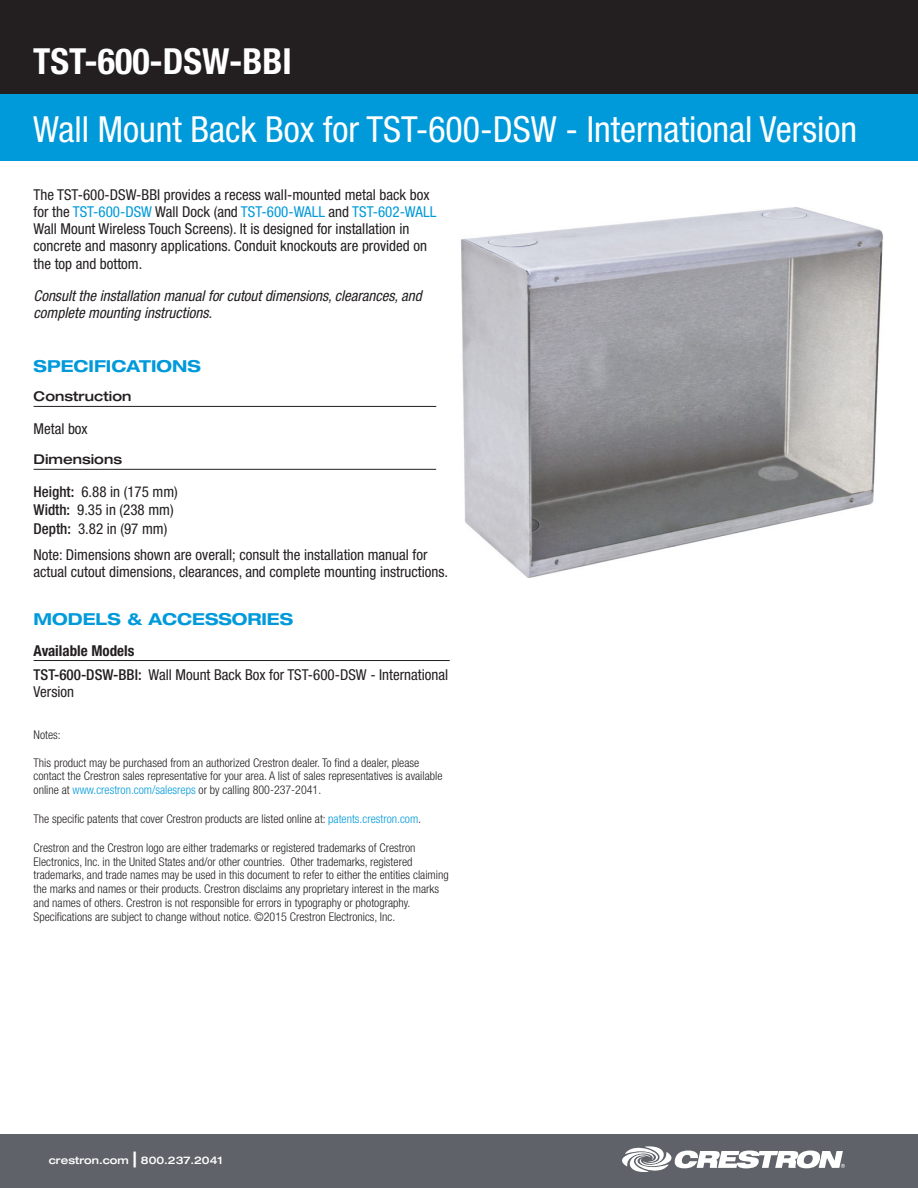
<style>
.page{position:relative;width:918px;height:1188px;background:#fff}
.page>*{position:absolute;margin:0;border:0;box-sizing:border-box;transform-origin:0 0}
.t1{font:condensed 36px "Helvetica Neue LT Std";color:#fff}
.t2{font:700 condensed 36px "Helvetica Neue LT Std";color:#fff}
.SPECIFICATIONS_title{font:700 expanded 16.5px "Helvetica Neue LT Std";color:#009ada}
.spec_description{font:condensed 15px/17.2px "Helvetica Neue LT Std";color:#231f20}
.t3{font:italic condensed 15px/17.2px "Helvetica Neue LT Std";color:#231f20}
.available_models_hea{font:700 condensed 15px "Helvetica Neue LT Std";color:#231f20}
.spec_header{font:500 expanded 13.5px "Helvetica Neue LT Std";color:#231f20}
.endnote{font:300 condensed 12px/13.8px "Helvetica Neue LT Std";color:#231f20}
.t4{font:500 expanded 10.5px "Helvetica Neue LT Std";color:#fff}
.s1{color:#009ada}
.s2{font-weight:500}
.s3{font-size:21px}
</style>
<div class="page">
<div style="left:0;top:0;width:918px;height:94px;background:#231f20"></div>
<div style="left:0;top:94px;width:918px;height:67px;background:#009ada"></div>
<div style="left:0;top:1134px;width:918px;height:54px;background:#5f6369"></div>
<svg style="left:622px;top:1146px;width:223px;height:26px"></svg>
<img style="left:461px;top:207px;width:422px;height:370px">
<hr style="left:34px;top:406px;width:402px;height:1px;background:#231f20">
<hr style="left:34px;top:469px;width:402px;height:1px;background:#231f20">
<hr style="left:34px;top:660px;width:416px;height:1px;background:#231f20">
<p class="t2" style="left:33px;top:40px;width:260px">TST-600-DSW-BBI</p>
<p class="t1" style="left:33px;top:108px;width:825px">Wall Mount Back Box for TST-600-DSW - International Version</p>
<p class="spec_description" style="left:34px;top:186px;width:404px">The TST-600-DSW-BBI provides a recess wall-mounted metal back box for the <span class="s1">TST-600-DSW</span> Wall Dock (and <span class="s1">TST-600-WALL</span> and <span class="s1">TST-602-WALL </span>Wall Mount Wireless Touch Screens). It is designed for installation in concrete and masonry applications. Conduit knockouts are provided on the top and bottom.</p>
<p class="t3" style="left:34px;top:287px;width:390px">Consult the installation manual for cutout dimensions, clearances, and complete mounting instructions.</p>
<p class="SPECIFICATIONS_title" style="left:34px;top:356px;width:169px">SPECIFICATIONS</p>
<p class="spec_header" style="left:34px;top:388px;width:99px">Construction</p>
<p class="spec_description" style="left:34px;top:420px;width:56px">Metal box</p>
<p class="spec_header" style="left:34px;top:451px;width:90px">Dimensions</p>
<p class="spec_description" style="left:34px;top:483px;width:146px"><span class="s2">Height:</span> 6.88 in (175 mm)</p>
<p class="spec_description" style="left:34px;top:501px;width:142px"><span class="s2">Width:</span> 9.35 in (238 mm)</p>
<p class="spec_description" style="left:34px;top:520px;width:135px"><span class="s2">Depth:</span> 3.82 in (97 mm)</p>
<p class="spec_description" style="left:34px;top:546px;width:416px">Note: Dimensions shown are overall; consult the installation manual for actual cutout dimensions, clearances, and complete mounting instructions.</p>
<p class="SPECIFICATIONS_title" style="left:34px;top:609px;width:261px">MODELS &amp; ACCESSORIES</p>
<p class="available_models_hea" style="left:34px;top:641px;width:102px">Available Models</p>
<p class="spec_description" style="left:34px;top:666px;width:416px"><span class="s2">TST-600-DSW-BBI:</span> Wall Mount Back Box for TST-600-DSW - International<br>Version</p>
<p class="endnote" style="left:34px;top:728px;width:29px">Notes:</p>
<p class="endnote" style="left:34px;top:755px;width:410px">This product may be purchased from an authorized Crestron dealer. To find a dealer, please contact the Crestron sales representative for your area. A list of sales representatives is available online at <span class="s1">www.crestron.com/salesreps</span> or by calling 800-237-2041.</p>
<p class="endnote" style="left:34px;top:812px;width:389px">The specific patents that cover Crestron products are listed online at: <span class="s1">patents.crestron.com</span>.</p>
<p class="endnote" style="left:34px;top:840px;width:417px">Crestron and the Crestron logo are either trademarks or registered trademarks of Crestron Electronics, Inc. in the United States and/or other countries. Other trademarks, registered trademarks, and trade names may be used in this document to refer to either the entities claiming the marks and names or their products. Crestron disclaims any proprietary interest in the marks and names of others. Crestron is not responsible for errors in typography or photography.<br>Specifications are subject to change without notice. ©2015 Crestron Electronics, Inc.</p>
<p class="t4" style="left:49px;top:1153px;width:175px">crestron.com <span class="s3">|</span> 800.237.2041</p>
</div>
